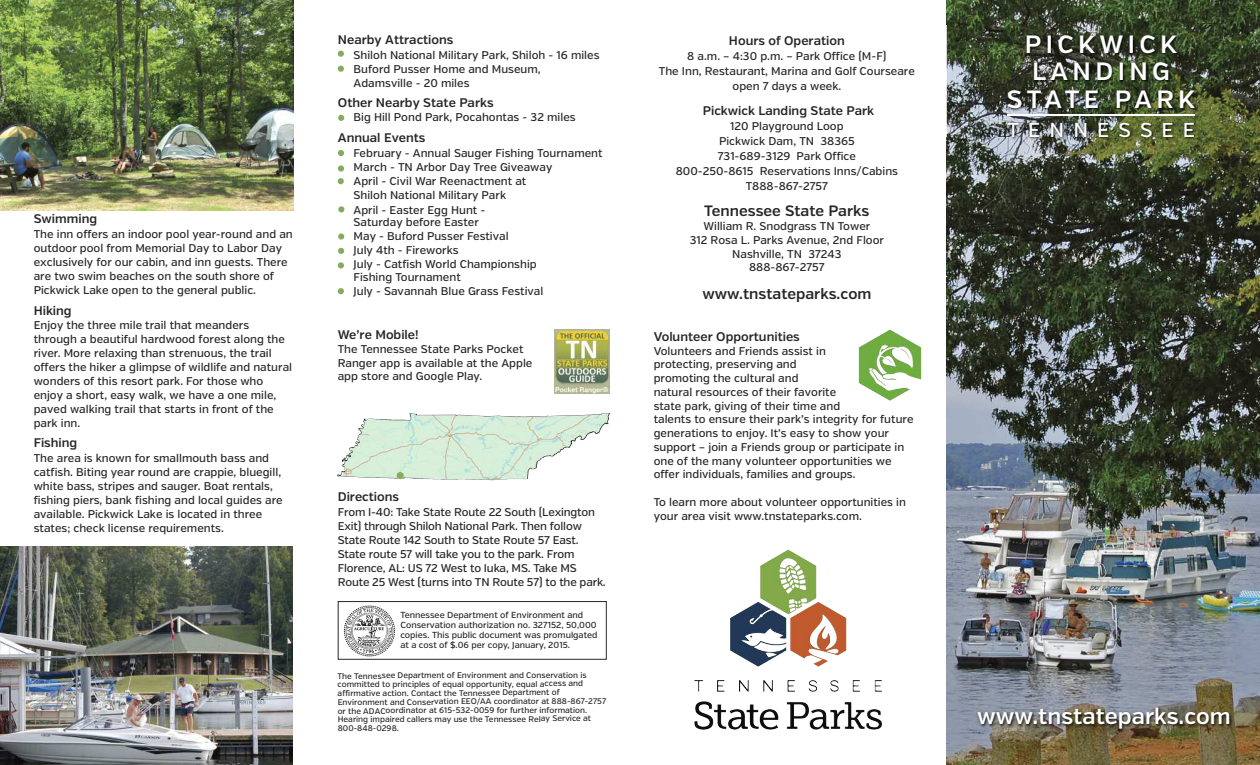
<style>
.page{position:relative;width:1260px;height:765px;background:#fff}
.page>*{position:absolute;margin:0;border:0;box-sizing:border-box;transform-origin:0 0}
.t1{font:600 25px/27.5px "Verb";letter-spacing:.175em;color:#fff;text-align:center}
.t2{font:600 22.5px "Verb";color:#fff}
.t3{font:500 20.12px "Verb";letter-spacing:.45em;color:#fff}
.t4{font:600 15px "Verb";color:#272627}
.t5{font:600 12.5px "Verb";color:#272627}
.t6{font:500 11.25px/14px "Verb";color:#272627}
.t7{font:500 8.75px/10px "Verb";color:#272627}
.t8{font:500 8.12px/8.9px "Verb";letter-spacing:-.005em;color:#272627}
</style>
<div class="page">
<img style="left:947px;top:0;width:313px;height:765px">
<img style="left:343px;top:605px;width:53px;height:52px">
<div style="left:338px;top:601px;width:269px;height:59px;border:1px solid #272627"></div>
<img style="left:337px;top:413px;width:274px;height:62px">
<img style="left:946px;top:26px;width:314px;height:111px">
<img style="left:995px;top:114px;width:217px;height:40px">
<img style="left:714px;top:550px;width:102px;height:179px">
<svg style="left:397px;top:472px;width:7px;height:7px"></svg>
<img style="left:860px;top:331px;width:28px;height:16px">
<img style="left:554px;top:329px;width:56px;height:65px">
<img style="left:0;top:0;width:294px;height:211px">
<img style="left:0;top:547px;width:292px;height:218px">
<svg style="left:338px;top:51px;width:6px;height:6px"></svg>
<svg style="left:338px;top:66px;width:6px;height:6px"></svg>
<div style="left:338px;top:233px;width:6px;height:7px;background:#85ac5d;border-radius:50%"></div>
<svg style="left:338px;top:115px;width:6px;height:6px"></svg>
<svg style="left:338px;top:150px;width:6px;height:6px"></svg>
<div style="left:338px;top:165px;width:6px;height:7px;background:#85ac5d;border-radius:50%"></div>
<svg style="left:338px;top:178px;width:6px;height:6px"></svg>
<svg style="left:338px;top:206px;width:6px;height:6px"></svg>
<svg style="left:338px;top:248px;width:6px;height:6px"></svg>
<svg style="left:338px;top:262px;width:6px;height:6px"></svg>
<svg style="left:338px;top:288px;width:6px;height:6px"></svg>
<img style="left:962px;top:699px;width:287px;height:50px">
<p class="t5" style="left:34px;top:215px;width:65px">Swimming</p>
<p class="t6" style="left:34px;top:228px;width:261px">The inn offers an indoor pool year-round and an outdoor pool from Memorial Day to Labor Day exclusively for our cabin, and inn guests. There are two swim beaches on the south shore of Pickwick Lake open to the general public.</p>
<p class="t5" style="left:34px;top:306px;width:39px">Hiking</p>
<p class="t6" style="left:34px;top:319px;width:260px">Enjoy the three mile trail that meanders through a beautiful hardwood forest along the river. More relaxing than strenuous, the trail offers the hiker a glimpse of wildlife and natural wonders of this resort park. For those who enjoy a short, easy walk, we have a one mile, paved walking trail that starts in front of the park inn.</p>
<p class="t5" style="left:34px;top:439px;width:45px">Fishing</p>
<p class="t6" style="left:34px;top:452px;width:250px">The area is known for smallmouth bass and catfish. Biting year round are crappie, bluegill, white bass, stripes and sauger. Boat rentals, fishing piers, bank fishing and local guides are available. Pickwick Lake is located in three states; check license requirements.</p>
<p class="t5" style="left:338px;top:36px;width:117px">Nearby Attractions</p>
<p class="t6" style="left:354px;top:49px;width:247px">Shiloh National Military Park, Shiloh - 16 miles<br>Buford Pusser Home and Museum,<br>Adamsville - 20 miles</p>
<p class="t5" style="left:338px;top:98px;width:157px">Other Nearby State Parks</p>
<p class="t6" style="left:354px;top:112px;width:224px">Big Hill Pond Park, Pocahontas - 32 miles</p>
<p class="t5" style="left:338px;top:133px;width:89px">Annual Events</p>
<p class="t6" style="left:354px;top:147px;width:251px">February - Annual Sauger Fishing Tournament<br>March - TN Arbor Day Tree Giveaway<br>April - Civil War Reenactment at<br>Shiloh National Military Park<br>April - Easter Egg Hunt -</p>
<p class="t6" style="left:354px;top:216px;width:185px">Saturday before Easter<br>May - Buford Pusser Festival<br>July 4th - Fireworks<br>July - Catfish World Championship</p>
<p class="t6" style="left:354px;top:271px;width:191px">Fishing Tournament<br>July - Savannah Blue Grass Festival</p>
<p class="t5" style="left:338px;top:330px;width:82px">We’re Mobile!</p>
<p class="t6" style="left:338px;top:343px;width:196px">The Tennessee State Parks Pocket<br>Ranger app is available at the Apple app store and Google Play.</p>
<p class="t5" style="left:338px;top:493px;width:63px">Directions</p>
<p class="t6" style="left:338px;top:506px;width:270px">From I-40: Take State Route 22 South (Lexington Exit) through Shiloh National Park. Then follow State Route 142 South to State Route 57 East.<br>State route 57 will take you to the park. From Florence, AL: US 72 West to Iuka, MS. Take MS Route 25 West (turns into TN Route 57) to the park.</p>
<p class="t7" style="left:400px;top:610px;width:199px">Tennessee Department of Environment and Conservation authorization no. 327152, 50,000 copies. This public document was promulgated at a cost of $.06 per copy, January, 2015.</p>
<p class="t8" style="left:338px;top:672px;width:270px">The Tennessee Department of Environment and Conservation is committed to principles of equal opportunity, equal access and affirmative action. Contact the Tennessee Department of Environment and Conservation EEO/AA coordinator at 888-867-2757 or the ADACoordinator at 615-532-0059 for further information.<br>Hearing impaired callers may use the Tennessee Relay Service at 800-848-0298.</p>
<p class="t5" style="left:729px;top:36px;width:117px">Hours of Operation</p>
<p class="t6" style="left:659px;top:50px;width:258px;line-height:15px;text-align:center">8 a.m. – 4:30 p.m. – Park Office (M-F)<br>The Inn, Restaurant, Marina and Golf Courseare open 7 days a week.</p>
<p class="t5" style="left:703px;top:106px;width:173px">Pickwick Landing State Park</p>
<p class="t6" style="left:676px;top:120px;width:224px;line-height:15px;text-align:center">120 Playground Loop<br>Pickwick Dam, TN 38365<br>731-689-3129 Park Office<br>800-250-8615 Reservations Inns/Cabins<br>T888-867-2757</p>
<h3 class="t4" style="left:704px;top:206px;width:167px">Tennessee State Parks</h3>
<p class="t6" style="left:690px;top:220px;width:196px;text-align:center">William R. Snodgrass TN Tower<br>312 Rosa L. Parks Avenue, 2nd Floor<br>Nashville, TN 37243<br>888-867-2757</p>
<h3 class="t4" style="left:702px;top:288px;width:171px">www.tnstateparks.com</h3>
<p class="t5" style="left:654px;top:332px;width:148px">Volunteer Opportunities</p>
<p class="t6" style="left:654px;top:345px;width:261px">Volunteers and Friends assist in<br>protecting, preserving and<br>promoting the cultural and<br>natural resources of their favorite<br>state park, giving of their time and<br>talents to ensure their park’s integrity for future generations to enjoy. It’s easy to show your support – join a Friends group or participate in one of the many volunteer opportunities we offer individuals, families and groups.</p>
<p class="t6" style="left:654px;top:496px;width:254px">To learn more about volunteer opportunities in your area visit www.tnstateparks.com.</p>
<h1 class="t1" style="left:1007px;top:33px;width:190px">PICKWICK<br>LANDING<br>STATE PARK</h1>
<h3 class="t3" style="left:1007px;top:122px;width:189px">TENNESSEE</h3>
<h2 class="t2" style="left:977px;top:708px;width:255px">www.tnstateparks.com</h2>
</div>
